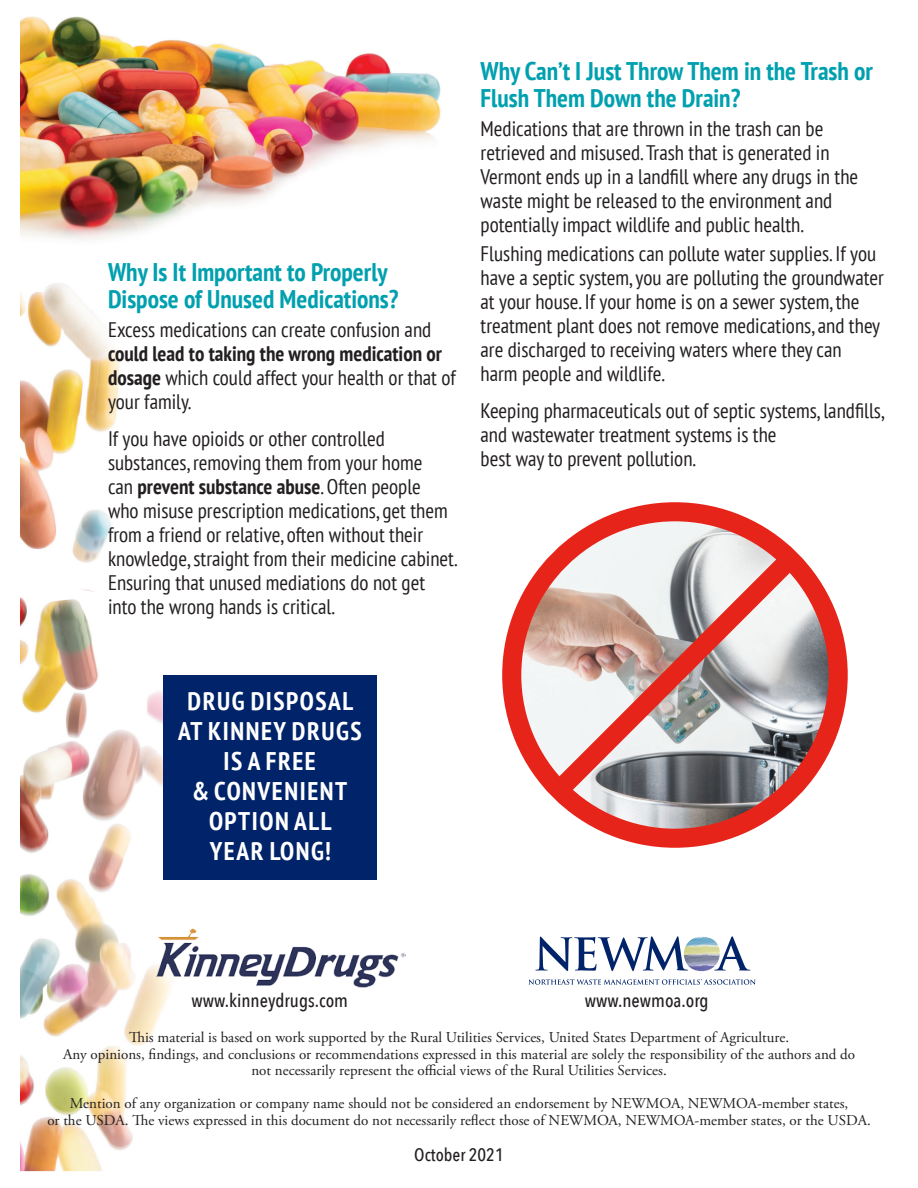
<style>
.page{position:relative;width:918px;height:1188px;background:#fff}
.page>*{position:absolute;margin:0;border:0;box-sizing:border-box;transform-origin:0 0}
.Paragraph_Style_1{font:700 condensed 25.5px/27px "PT Sans";color:#00a0af}
.Paragraph_Style_1-2{font:700 condensed 25.5px/30px "PT Sans";letter-spacing:.06em;color:#fff;text-align:center}
.Paragraph_Style_1-3{font:condensed 21px/24px "PT Sans";color:#231f20}
.t1{font:500 18.9px "Avenir Next Condensed";color:#231f20}
.t2{font:500 18px "Avenir Next Condensed";color:#231f20}
.t3{font:15px/16.5px "Adobe Garamond Pro";color:#231f20;text-align:center}
.s1{font-weight:700}
</style>
<div class="page">
<img style="left:20px;top:16px;width:421px;height:224px">
<img style="left:20px;top:627px;width:200px;height:544px">
<img style="left:20px;top:283px;width:100px;height:344px">
<svg style="left:528px;top:979px;width:228px;height:6px"></svg>
<svg style="left:535px;top:936px;width:149px;height:35px"></svg>
<svg style="left:720px;top:936px;width:30px;height:35px"></svg>
<img style="left:684px;top:937px;width:36px;height:34px">
<img style="left:512px;top:512px;width:326px;height:326px;border-radius:163px">
<div style="left:502px;top:502px;width:346px;height:346px;border:19px solid #e72419;border-radius:50%"></div>
<svg style="left:529px;top:531px;width:289px;height:290px"></svg>
<img style="left:157px;top:924px;width:248px;height:71px">
<div style="left:163px;top:675px;width:214px;height:204px;background:#002369"></div>
<p class="Paragraph_Style_1" style="left:108px;top:258px;width:292px">Why Is It Important to Properly<br>Dispose of Unused Medications?</p>
<p class="Paragraph_Style_1-3" style="left:108px;top:317px;width:349px">Excess medications can create confusion and <span class="s1">could lead to taking the wrong medication or dosage</span> which could affect your health or that of your family.</p>
<p class="Paragraph_Style_1-3" style="left:108px;top:426px;width:351px">If you have opioids or other controlled substances, removing them from your home<br>can <span class="s1">prevent substance abuse</span>. Often people<br>who misuse prescription medications, get them from a friend or relative, often without their knowledge, straight from their medicine cabinet.<br>Ensuring that unused mediations do not get into the wrong hands is critical.</p>
<p class="Paragraph_Style_1" style="left:481px;top:57px;width:394px">Why Can’t I Just Throw Them in the Trash or<br>Flush Them Down the Drain?</p>
<p class="Paragraph_Style_1-3" style="left:481px;top:116px;width:379px">Medications that are thrown in the trash can be retrieved and misused. Trash that is generated in Vermont ends up in a landfill where any drugs in the waste might be released to the environment and potentially impact wildlife and public health.</p>
<p class="Paragraph_Style_1-3" style="left:481px;top:242px;width:405px">Flushing medications can pollute water supplies. If you have a septic system, you are polluting the groundwater at your house. If your home is on a sewer system, the treatment plant does not remove medications, and they are discharged to receiving waters where they can harm people and wildlife.</p>
<p class="Paragraph_Style_1-3" style="left:481px;top:398px;width:405px">Keeping pharmaceuticals out of septic systems, landfills, and wastewater treatment systems is the<br>best way to prevent pollution.</p>
<p class="Paragraph_Style_1-2" style="left:178px;top:686px;width:185px">DRUG DISPOSAL<br>AT KINNEY DRUGS<br>IS A FREE<br>&amp; CONVENIENT<br>OPTION ALL<br>YEAR LONG!</p>
<p class="t1" style="left:192px;top:989px;width:158px">www.kinneydrugs.com</p>
<p class="t1" style="left:585px;top:989px;width:125px">www.newmoa.org</p>
<p class="t3" style="left:63px;top:1030px;width:794px">This material is based on work supported by the Rural Utilities Services, United States Department of Agriculture.<br>Any opinions, findings, and conclusions or recommendations expressed in this material are solely the responsibility of the authors and do not necessarily represent the official views of the Rural Utilities Services.</p>
<p class="t3" style="left:47px;top:1096px;width:825px">Mention of any organization or company name should not be considered an endorsement by NEWMOA, NEWMOA-member states,<br>or the USDA. The views expressed in this document do not necessarily reflect those of NEWMOA, NEWMOA-member states, or the USDA.</p>
<p class="t2" style="left:414px;top:1144px;width:91px">October 2021</p>
</div>
